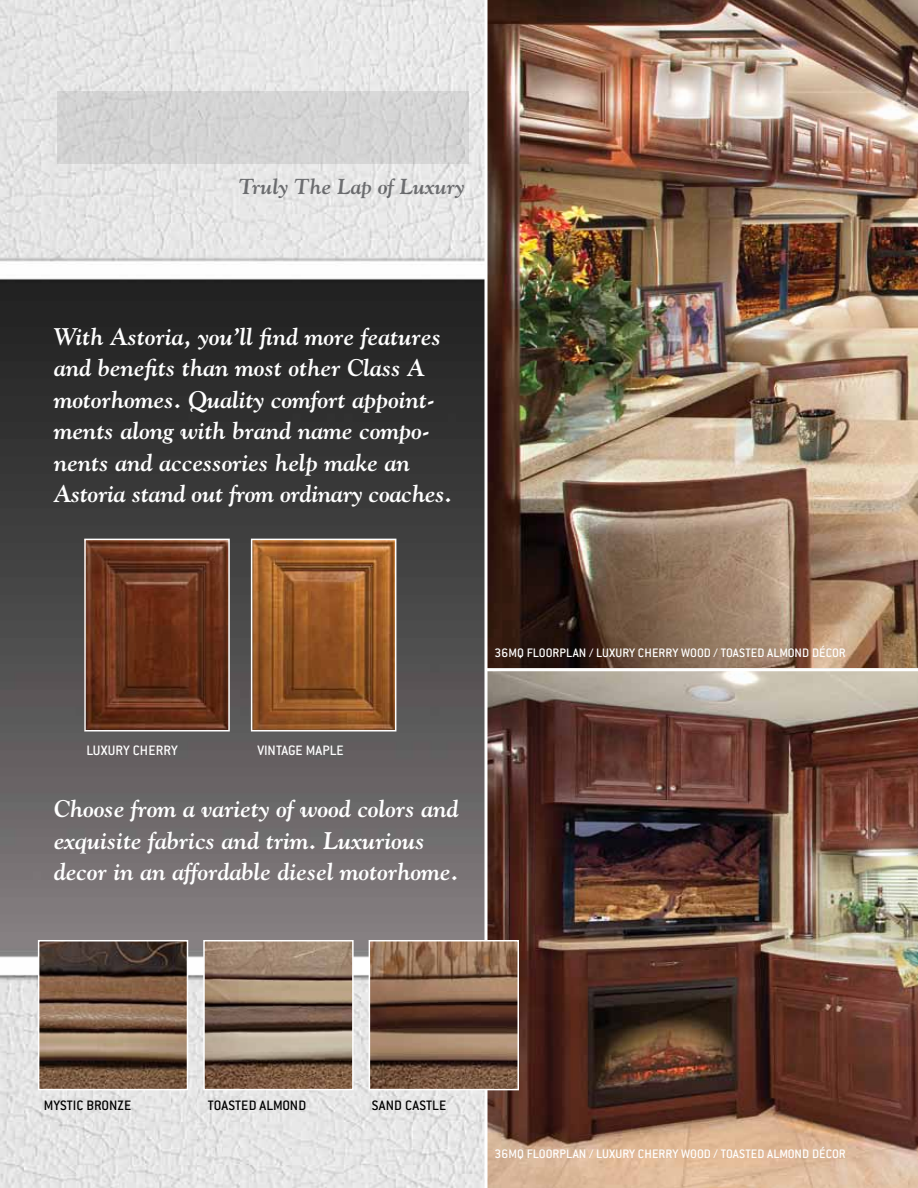
<style>
.page{position:relative;width:918px;height:1188px;background:#fff}
.page>*{position:absolute;margin:0;border:0;box-sizing:border-box;transform-origin:0 0}
.t1{font:italic 700 24px/31.5px "Goudy";color:#fff}
.t2{font:italic 700 21.6px "Goudy";color:#77787b}
.t3{font:500 15px "Conduit ITC";letter-spacing:.01em;color:#000}
.t4{font:500 15px "Conduit ITC";letter-spacing:.01em;color:#fff}
.t5{font:500 13.5px "Conduit ITC";letter-spacing:.01em;color:#fff}
</style>
<div class="page">
<img style="left:0;top:0;width:484px;height:1188px">
<img style="left:488px;top:0;width:430px;height:668px">
<img style="left:488px;top:671px;width:430px;height:517px">
<img style="left:41px;top:943px;width:144px;height:144px">
<div style="left:38px;top:940px;width:150px;height:150px;border:2px solid #fff"></div>
<img style="left:206px;top:943px;width:145px;height:144px">
<div style="left:203px;top:940px;width:151px;height:150px;border:2px solid #fff"></div>
<img style="left:87px;top:542px;width:140px;height:186px">
<div style="left:84px;top:539px;width:146px;height:192px;border:2px solid #fff"></div>
<svg style="left:484px;top:0;width:4px;height:1188px"></svg>
<hr style="left:486px;top:668px;width:432px;height:3px;background:#fff">
<img style="left:372px;top:943px;width:144px;height:144px">
<div style="left:369px;top:940px;width:150px;height:150px;border:2px solid #fff"></div>
<svg style="left:57px;top:91px;width:411px;height:72px;background:#d2d2d2"></svg>
<img style="left:254px;top:542px;width:139px;height:186px">
<div style="left:251px;top:539px;width:145px;height:192px;border:2px solid #fff"></div>
<p class="t2" style="left:239px;top:173px;width:228px">Truly The Lap of Luxury</p>
<p class="t1" style="left:54px;top:320px;width:400px">With Astoria, you’ll find more features and benefits than most other Class A motorhomes. Quality comfort appoint&shy;ments along with brand name compo&shy;nents and accessories help make an Astoria stand out from ordinary coaches.</p>
<p class="t4" style="left:86px;top:742px;width:93px">LUXURY CHERRY</p>
<p class="t4" style="left:257px;top:742px;width:86px">VINTAGE MAPLE</p>
<p class="t1" style="left:54px;top:793px;width:406px">Choose from a variety of wood colors and exquisite fabrics and trim. Luxurious decor in an affordable diesel motorhome.</p>
<p class="t5" style="left:495px;top:645px;width:203px">36MQ FLOORPLAN / LUXURY CHERRY WOOD</p>
<p class="t5" style="left:714px;top:645px;width:82px">/ TOASTED ALMOND</p>
<p class="t5" style="left:812px;top:645px;width:34px">DÉCOR</p>
<p class="t3" style="left:44px;top:1097px;width:88px">MYSTIC BRONZE</p>
<p class="t3" style="left:208px;top:1097px;width:83px">TOASTED ALMOND</p>
<p class="t3" style="left:372px;top:1097px;width:74px">SAND CASTLE</p>
<p class="t5" style="left:495px;top:1146px;width:203px">36MQ FLOORPLAN / LUXURY CHERRY WOOD</p>
<p class="t5" style="left:714px;top:1146px;width:82px">/ TOASTED ALMOND</p>
<p class="t5" style="left:812px;top:1146px;width:34px">DÉCOR</p>
</div>
